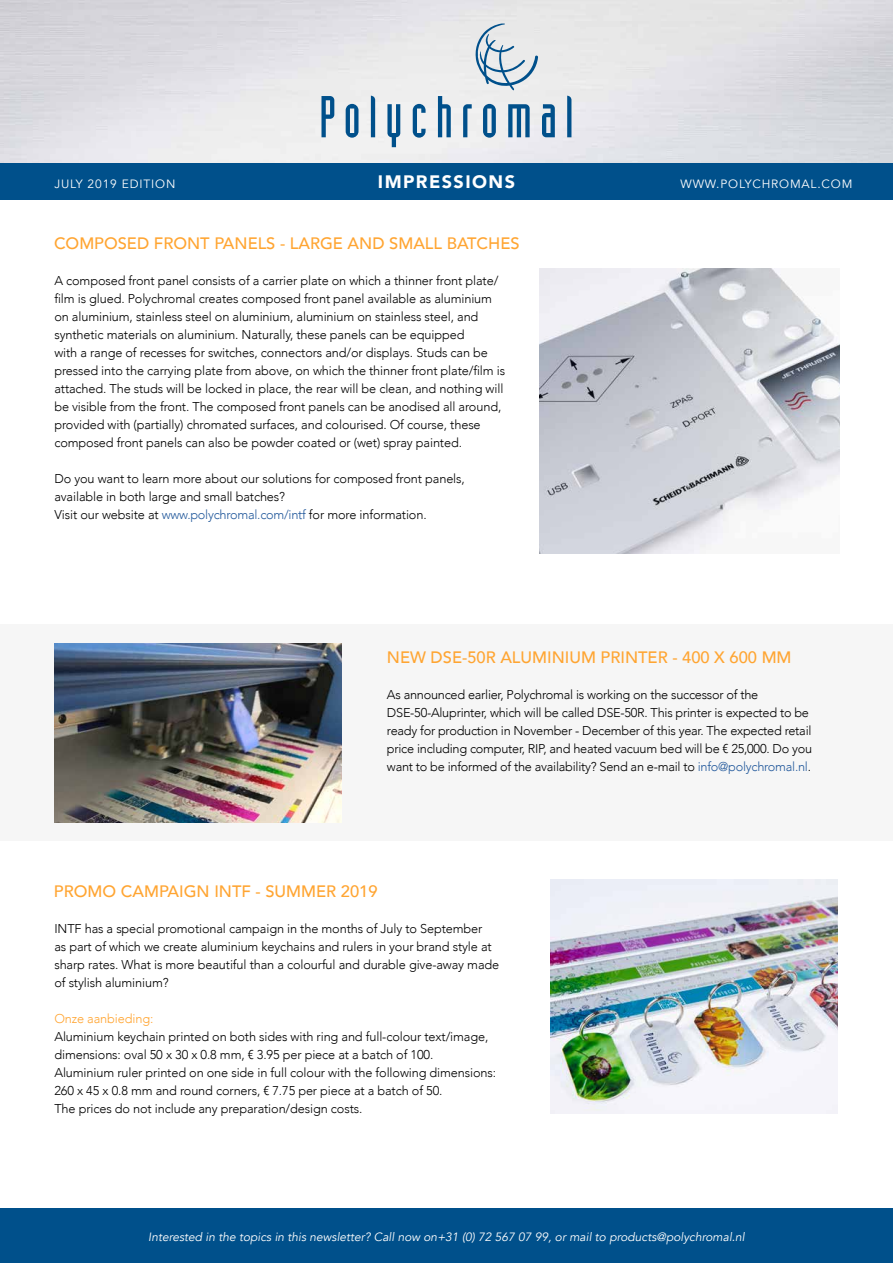
<style>
.page{position:relative;width:893px;height:1263px;background:#fff}
.page>*{position:absolute;margin:0;border:0;box-sizing:border-box;transform-origin:0 0}
.t1{font:900 18px "Avenir";letter-spacing:.08em;color:#fff}
.t2{font:500 16.5px "Avenir";color:#ffa532}
.t3{font:300 12.75px/18px "Avenir";letter-spacing:-.01em;color:#000}
.t4{font:300 12.75px "Avenir";letter-spacing:-.01em;color:#ffa532}
.t5{font:italic 12px "Avenir";color:#fff}
.t6{font:12px "Avenir";letter-spacing:.07em;color:#fff}
.s1{color:#245a9c}
</style>
<div class="page">
<div style="left:0;top:625px;width:893px;height:216px;background:#f6f6f6"></div>
<img style="left:0;top:0;width:893px;height:164px">
<div style="left:0;top:164px;width:893px;height:36px;background:#00508b"></div>
<div style="left:0;top:1209px;width:893px;height:54px;background:#00508b"></div>
<img style="left:540px;top:269px;width:299px;height:284px">
<img style="left:551px;top:879px;width:287px;height:234px">
<img style="left:54px;top:644px;width:287px;height:179px">
<svg style="left:387px;top:104px;width:13px;height:43px"></svg>
<svg style="left:321px;top:96px;width:13px;height:41px"></svg>
<svg style="left:346px;top:104px;width:12px;height:34px"></svg>
<svg style="left:371px;top:96px;width:4px;height:41px"></svg>
<svg style="left:413px;top:104px;width:13px;height:34px"></svg>
<svg style="left:438px;top:96px;width:13px;height:41px"></svg>
<svg style="left:463px;top:104px;width:9px;height:33px"></svg>
<svg style="left:483px;top:104px;width:13px;height:34px"></svg>
<svg style="left:508px;top:104px;width:22px;height:33px"></svg>
<svg style="left:542px;top:104px;width:13px;height:33px"></svg>
<svg style="left:567px;top:96px;width:4px;height:41px"></svg>
<svg style="left:474px;top:24px;width:64px;height:66px;background:#c4d1da"></svg>
<p class="t6" style="left:54px;top:177px;width:123px">JULY 2019 EDITION</p>
<h1 class="t1" style="left:378px;top:167px;width:139px">IMPRESSIONS</h1>
<p class="t6" style="left:681px;top:177px;width:173px">WWW.POLYCHROMAL.COM</p>
<p class="t2" style="left:54px;top:229px;width:467px">COMPOSED FRONT PANELS - LARGE AND SMALL BATCHES</p>
<p class="t3" style="left:54px;top:272px;width:452px">A composed front panel consists of a carrier plate on which a thinner front plate/ film is glued. Polychromal creates composed front panel available as aluminium on aluminium, stainless steel on aluminium, aluminium on stainless steel, and synthetic materials on aluminium. Naturally, these panels can be equipped<br>with a range of recesses for switches, connectors and/or displays. Studs can be pressed into the carrying plate from above, on which the thinner front plate/film is attached. The studs will be locked in place, the rear will be clean, and nothing will be visible from the front. The composed front panels can be anodised all around, provided with (partially) chromated surfaces, and colourised. Of course, these composed front panels can also be powder coated or (wet) spray painted.</p>
<p class="t3" style="left:54px;top:470px;width:412px">Do you want to learn more about our solutions for composed front panels, available in both large and small batches?<br>Visit our website at <span class="s1">www.polychromal.com/intf</span> for more information.</p>
<p class="t2" style="left:387px;top:643px;width:406px">NEW DSE-50R ALUMINIUM PRINTER - 400 X 600 MM</p>
<p class="t3" style="left:387px;top:686px;width:427px">As announced earlier, Polychromal is working on the successor of the DSE-50-Aluprinter, which will be called DSE-50R. This printer is expected to be ready for production in November - December of this year. The expected retail price including computer, RIP, and heated vacuum bed will be € 25,000. Do you want to be informed of the availability? Send an e-mail to <span class="s1">info@polychromal.nl</span>.</p>
<p class="t2" style="left:54px;top:877px;width:325px">PROMO CAMPAIGN INTF - SUMMER 2019</p>
<p class="t3" style="left:54px;top:920px;width:446px">INTF has a special promotional campaign in the months of July to September<br>as part of which we create aluminium keychains and rulers in your brand style at sharp rates. What is more beautiful than a colourful and durable give-away made of stylish aluminium?</p>
<p class="t4" style="left:54px;top:1011px;width:100px">Onze aanbieding:</p>
<p class="t3" style="left:54px;top:1028px;width:443px">Aluminium keychain printed on both sides with ring and full-colour text/image, dimensions: oval 50 x 30 x 0.8 mm, € 3.95 per piece at a batch of 100.<br>Aluminium ruler printed on one side in full colour with the following dimensions:<br>260 x 45 x 0.8 mm and round corners, € 7.75 per piece at a batch of 50.<br>The prices do not include any preparation/design costs.</p>
<p class="t5" style="left:148px;top:1229px;width:598px">Interested in the topics in this newsletter? Call now on+31 (0) 72 567 07 99, or mail to products@polychromal.nl</p>
</div>
